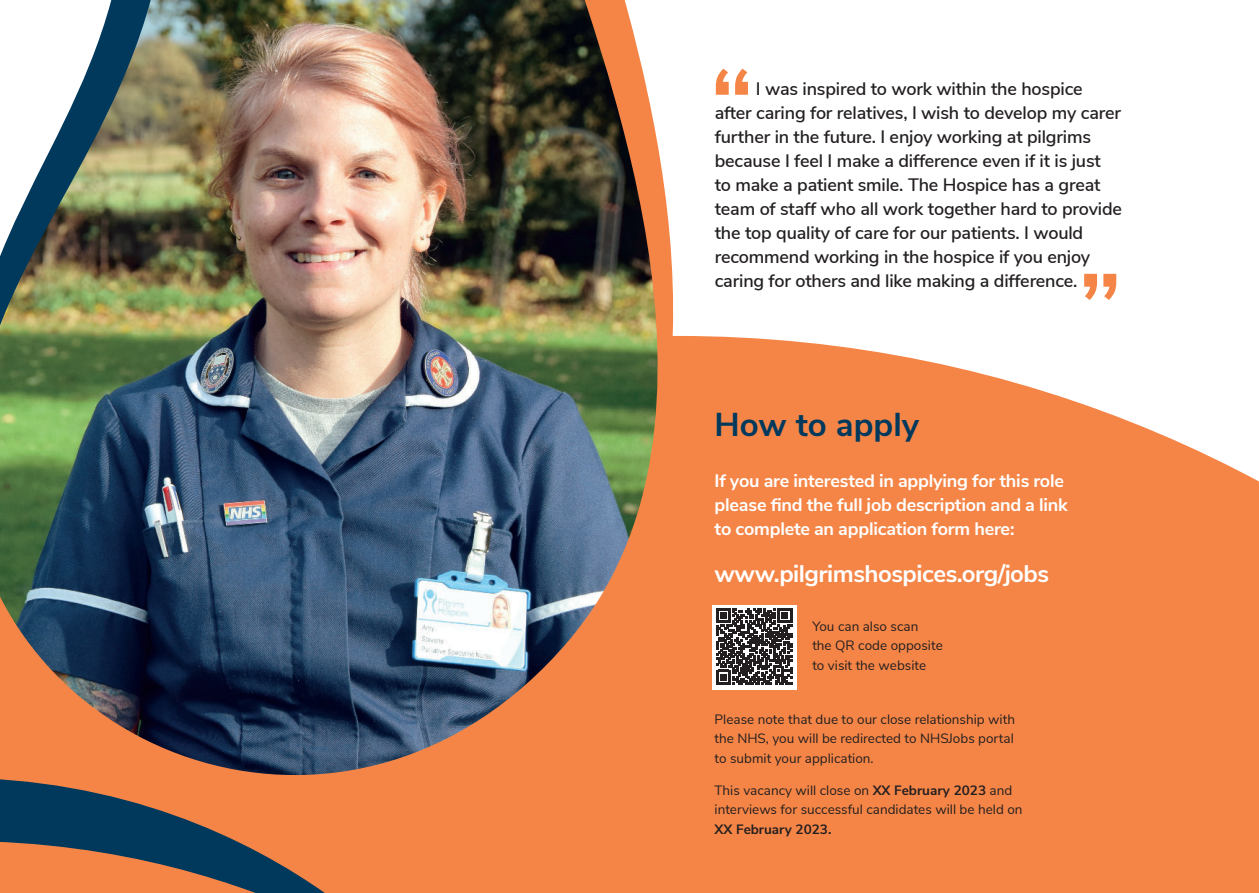
<style>
.page{position:relative;width:1259px;height:893px;background:#fff}
.page>*{position:absolute;margin:0;border:0;box-sizing:border-box;transform-origin:0 0}
.t1{font:600 108.15px "Nunito Sans";color:#f58546}
.t2{font:700 33px "Nunito Sans";color:#00395c}
.t3{font:700 24px "Nunito Sans";letter-spacing:-.02em;color:#fff}
.t4{font:600 18px/24px "Nunito Sans";letter-spacing:-.01em;color:#231f20}
.t5{font:700 18px/24px "Nunito Sans";letter-spacing:-.01em;color:#fff}
.t6{font:13.5px/19.5px "Nunito Sans";color:#231f20}
.t7{font:700 13.5px "Nunito Sans";color:#231f20}
.s1{font-weight:700}
</style>
<div class="page">
<svg style="left:757px;top:338px;width:502px;height:555px;background:#f59057"></svg>
<img style="left:0;top:0;width:757px;height:893px">
<svg style="left:0;top:733px;width:422px;height:160px;background:#a16a4e"></svg>
<svg style="left:712px;top:605px;width:84px;height:84px"></svg>
<svg style="left:716px;top:609px;width:76px;height:75px"></svg>
<h1 class="t1" style="left:709px;top:68px;width:46px">“</h1>
<p class="t4" style="left:715px;top:78px;width:409px;text-indent:41px">I was inspired to work within the hospice after caring for relatives, I wish to develop my carer further in the future. I enjoy working at pilgrims because I feel I make a difference even if it is just<br>to make a patient smile. The Hospice has a great team of staff who all work together hard to provide the top quality of care for our patients. I would recommend working in the hospice if you enjoy caring for others and like making a difference.</p>
<h1 class="t1" style="left:1077px;top:273px;width:46px">”</h1>
<h2 class="t2" style="left:714px;top:411px;width:206px">How to apply</h2>
<p class="t5" style="left:714px;top:470px;width:355px">If you are interested in applying for this role please find the full job description and a link to complete an application form here:</p>
<h3 class="t3" style="left:714px;top:563px;width:336px">www.pilgrimshospices.org/jobs</h3>
<p class="t6" style="left:812px;top:617px;width:132px">You can also scan<br>the QR code opposite to visit the website</p>
<p class="t6" style="left:714px;top:710px;width:302px;text-align:justify">Please note that due to our close relationship with the NHS, you will be redirected to NHSJobs portal to submit your application.</p>
<p class="t6" style="left:714px;top:781px;width:309px">This vacancy will close on <span class="s1">XX February 2023</span> and interviews for successful candidates will be held on</p>
<p class="t7" style="left:714px;top:823px;width:118px">XX February 2023.</p>
</div>
